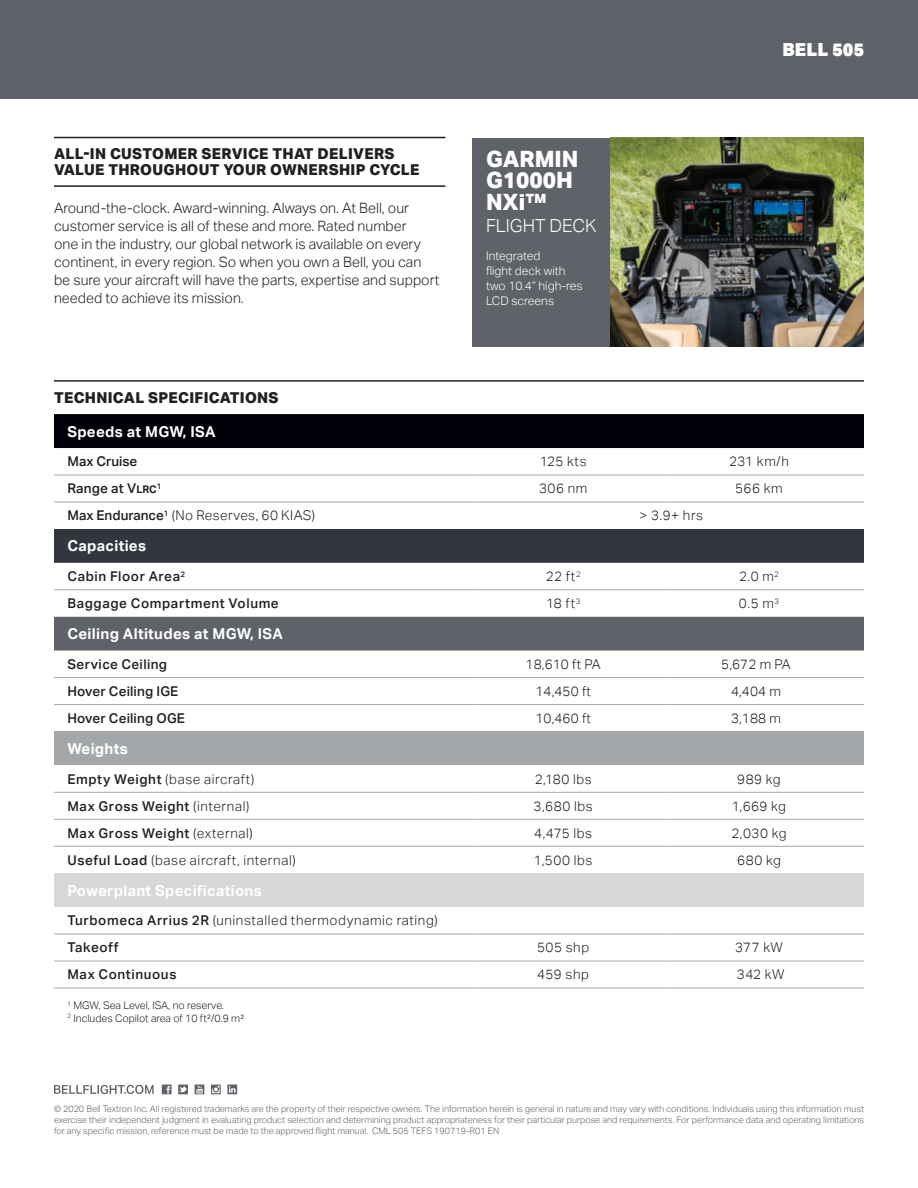
<style>
.page{position:relative;width:918px;height:1188px;background:#fff}
.page>*{position:absolute;margin:0;border:0;box-sizing:border-box;transform-origin:0 0}
.t1{font:800 22.5px/21px "Aktiv Grotesk";color:#fff}
.t2{font:300 18px "Aktiv Grotesk";color:#fff}
.t3{font:900 18px "Aktiv Grotesk";color:#fff}
.t4{font:800 15px/16.5px "Aktiv Grotesk";letter-spacing:.02em;color:#231f20}
.t5{font:700 15px "Aktiv Grotesk";letter-spacing:.02em;color:#fff}
.t6{font:300 14.25px/18px "Aktiv Grotesk";color:#231f20}
.chart_inside{font:300 13.5px "Aktiv Grotesk";letter-spacing:.04em;color:#231f20}
.chart_inside-2{font:500 13.5px "Aktiv Grotesk";letter-spacing:.04em;color:#231f20}
.chart_inside-3{font:500 13.5px "Aktiv Grotesk";letter-spacing:.01em;color:#231f20}
.chart_inside-4{font:500 13.5px "Aktiv Grotesk";color:#231f20}
.t7{font:300 12px/15px "Aktiv Grotesk";color:#fff}
.t8{font:300 10.5px "Aktiv Grotesk";color:#231f20}
.t9{font:300 9px/10.8px "Aktiv Grotesk";color:#5f6369;text-align:justify}
.s1{font-weight:700;font-size:10.5px}
.s2{font-weight:500}
.s3{font-weight:300}
</style>
<div class="page">
<hr style="left:54px;top:137px;width:392px;height:1px;background:#231f20">
<img style="left:610px;top:138px;width:254px;height:208px">
<div style="left:472px;top:138px;width:138px;height:208px;background:#5f6369"></div>
<div style="left:0;top:0;width:918px;height:99px;background:#5f6369"></div>
<hr style="left:54px;top:185px;width:392px;height:2px;background:#231f20">
<hr style="left:54px;top:380px;width:810px;height:2px;background:#231f20">
<div style="left:54px;top:414px;width:810px;height:34px;background:#000008"></div>
<div style="left:54px;top:529px;width:810px;height:34px;background:#323640"></div>
<svg style="left:54px;top:589px;width:810px;height:257px"></svg>
<div style="left:54px;top:617px;width:810px;height:34px;background:#5f6369"></div>
<div style="left:54px;top:732px;width:810px;height:33px;background:#a3a7a9"></div>
<div style="left:54px;top:873px;width:810px;height:34px;background:#d8d9d7"></div>
<svg style="left:54px;top:933px;width:810px;height:55px"></svg>
<hr style="left:54px;top:475px;width:418px;height:1px;background:#a8a9ad">
<hr style="left:472px;top:475px;width:196px;height:1px;background:#a8a9ad">
<hr style="left:668px;top:475px;width:196px;height:1px;background:#a8a9ad">
<hr style="left:54px;top:677px;width:418px;height:1px;background:#a8a9ad">
<hr style="left:472px;top:677px;width:196px;height:1px;background:#a8a9ad">
<hr style="left:54px;top:704px;width:418px;height:1px;background:#a8a9ad">
<hr style="left:472px;top:704px;width:196px;height:1px;background:#a8a9ad">
<hr style="left:54px;top:792px;width:418px;height:1px;background:#a8a9ad">
<hr style="left:472px;top:792px;width:196px;height:1px;background:#a8a9ad">
<hr style="left:668px;top:792px;width:196px;height:1px;background:#a8a9ad">
<hr style="left:54px;top:819px;width:418px;height:1px;background:#a8a9ad">
<hr style="left:472px;top:819px;width:196px;height:1px;background:#a8a9ad">
<hr style="left:668px;top:819px;width:196px;height:1px;background:#a8a9ad">
<hr style="left:54px;top:846px;width:418px;height:1px;background:#a8a9ad">
<hr style="left:472px;top:846px;width:196px;height:1px;background:#a8a9ad">
<hr style="left:668px;top:846px;width:196px;height:1px;background:#a8a9ad">
<hr style="left:54px;top:590px;width:418px;height:1px;background:#a8a9ad">
<hr style="left:472px;top:590px;width:196px;height:1px;background:#a8a9ad">
<hr style="left:668px;top:590px;width:196px;height:1px;background:#a8a9ad">
<hr style="left:668px;top:677px;width:196px;height:1px;background:#a8a9ad">
<hr style="left:668px;top:704px;width:196px;height:1px;background:#a8a9ad">
<hr style="left:54px;top:934px;width:418px;height:1px;background:#a8a9ad">
<hr style="left:472px;top:934px;width:196px;height:1px;background:#a8a9ad">
<hr style="left:668px;top:934px;width:196px;height:1px;background:#a8a9ad">
<hr style="left:54px;top:961px;width:418px;height:1px;background:#a8a9ad">
<hr style="left:472px;top:961px;width:196px;height:1px;background:#a8a9ad">
<hr style="left:668px;top:961px;width:196px;height:1px;background:#a8a9ad">
<hr style="left:54px;top:502px;width:418px;height:1px;background:#a8a9ad">
<hr style="left:472px;top:502px;width:196px;height:1px;background:#a8a9ad">
<hr style="left:668px;top:502px;width:196px;height:1px;background:#a8a9ad">
<hr style="left:54px;top:988px;width:418px;height:1px;background:#a8a9ad">
<hr style="left:472px;top:988px;width:196px;height:1px;background:#a8a9ad">
<hr style="left:668px;top:988px;width:196px;height:1px;background:#a8a9ad">
<svg style="left:54px;top:1085px;width:100px;height:9px"></svg>
<svg style="left:227px;top:1085px;width:10px;height:9px"></svg>
<svg style="left:162px;top:1085px;width:10px;height:9px"></svg>
<svg style="left:178px;top:1085px;width:10px;height:9px"></svg>
<svg style="left:195px;top:1085px;width:9px;height:9px"></svg>
<svg style="left:211px;top:1085px;width:10px;height:9px"></svg>
<p class="t4" style="left:54px;top:145px;width:367px">ALL-IN CUSTOMER SERVICE THAT DELIVERS<br>VALUE THROUGHOUT YOUR OWNERSHIP CYCLE</p>
<p class="t6" style="left:54px;top:199px;width:387px">Around-the-clock. Award-winning. Always on. At Bell, our customer service is all of these and more. Rated number<br>one in the industry, our global network is available on every continent, in every region. So when you own a Bell, you can be sure your aircraft will have the parts, expertise and support needed to achieve its mission.</p>
<p class="t4" style="left:54px;top:389px;width:226px">TECHNICAL SPECIFICATIONS</p>
<p class="t1" style="left:486px;top:148px;width:94px">GARMIN<br>G1000H</p>
<p class="t1" style="left:486px;top:191px;width:62px">NXi™</p>
<p class="t2" style="left:486px;top:215px;width:112px">FLIGHT DECK</p>
<p class="t7" style="left:486px;top:249px;width:98px">Integrated<br>flight deck with two 10.4” high-res<br>LCD screens</p>
<p class="t3" style="left:783px;top:38px;width:83px">BELL 505</p>
<p class="t5" style="left:68px;top:423px;width:150px">Speeds at MGW, ISA</p>
<p class="chart_inside-4" style="left:68px;top:454px;width:71px">Max Cruise</p>
<p class="chart_inside" style="left:540px;top:454px;width:48px">125 kts</p>
<p class="chart_inside" style="left:729px;top:454px;width:61px">231 km/h</p>
<p class="chart_inside-2" style="left:68px;top:481px;width:95px">Range at V<span class="s1">LRC</span><sup>1</sup></p>
<p class="chart_inside" style="left:539px;top:481px;width:50px">306 nm</p>
<p class="chart_inside" style="left:735px;top:481px;width:49px">566 km</p>
<p class="chart_inside" style="left:68px;top:508px;width:249px"><span class="s2">Max Endurance</span><sup>1</sup> (No Reserves, 60 KIAS)</p>
<p class="chart_inside" style="left:639px;top:508px;width:65px">&gt; 3.9+ hrs</p>
<p class="t5" style="left:68px;top:537px;width:80px">Capacities</p>
<p class="chart_inside-2" style="left:68px;top:568px;width:119px">Cabin Floor Area<sup>2</sup></p>
<p class="chart_inside" style="left:546px;top:568px;width:36px">22 ft<sup>2</sup></p>
<p class="chart_inside" style="left:739px;top:568px;width:41px">2.0 m<sup>2</sup></p>
<p class="chart_inside-2" style="left:68px;top:596px;width:213px">Baggage Compartment Volume</p>
<p class="chart_inside" style="left:546px;top:596px;width:36px">18 ft<sup>3</sup></p>
<p class="chart_inside" style="left:739px;top:596px;width:42px">0.5 m<sup>3</sup></p>
<p class="t5" style="left:68px;top:625px;width:217px">Ceiling Altitudes at MGW, ISA</p>
<p class="chart_inside-2" style="left:68px;top:656px;width:101px">Service Ceiling</p>
<p class="chart_inside" style="left:526px;top:656px;width:77px">18,610 ft PA</p>
<p class="chart_inside" style="left:721px;top:656px;width:71px">5,672 m PA</p>
<p class="chart_inside-3" style="left:68px;top:683px;width:112px">Hover Ceiling IGE</p>
<p class="chart_inside" style="left:535px;top:683px;width:57px">14,450 ft</p>
<p class="chart_inside" style="left:731px;top:683px;width:51px">4,404 m</p>
<p class="chart_inside-3" style="left:68px;top:710px;width:119px">Hover Ceiling OGE</p>
<p class="chart_inside" style="left:535px;top:710px;width:57px">10,460 ft</p>
<p class="chart_inside" style="left:731px;top:710px;width:51px">3,188 m</p>
<p class="t5" style="left:68px;top:740px;width:62px">Weights</p>
<p class="chart_inside" style="left:68px;top:771px;width:188px"><span class="s2">Empty Weight</span> (base aircraft)</p>
<p class="chart_inside" style="left:535px;top:771px;width:59px">2,180 lbs</p>
<p class="chart_inside" style="left:737px;top:771px;width:45px">989 kg</p>
<p class="chart_inside-2" style="left:68px;top:798px;width:183px">Max Gross Weight <span class="s3">(internal)</span></p>
<p class="chart_inside" style="left:534px;top:798px;width:61px">3,680 lbs</p>
<p class="chart_inside" style="left:732px;top:798px;width:56px">1,669 kg</p>
<p class="chart_inside-2" style="left:68px;top:825px;width:187px">Max Gross Weight <span class="s3">(external)</span></p>
<p class="chart_inside" style="left:534px;top:825px;width:59px">4,475 lbs</p>
<p class="chart_inside" style="left:731px;top:825px;width:57px">2,030 kg</p>
<p class="chart_inside" style="left:68px;top:852px;width:230px"><span class="s2">Useful Load</span> (base aircraft, internal)</p>
<p class="chart_inside" style="left:534px;top:852px;width:60px">1,500 lbs</p>
<p class="chart_inside" style="left:737px;top:852px;width:45px">680 kg</p>
<p class="t5" style="left:68px;top:882px;width:196px">Powerplant Specifications</p>
<p class="chart_inside" style="left:68px;top:913px;width:372px"><span class="s2">Turbomeca Arrius 2R</span> (uninstalled thermodynamic rating)</p>
<p class="chart_inside-2" style="left:68px;top:940px;width:53px">Takeoff</p>
<p class="chart_inside" style="left:537px;top:940px;width:54px">505 shp</p>
<p class="chart_inside" style="left:735px;top:940px;width:49px">377 kW</p>
<p class="chart_inside-2" style="left:68px;top:967px;width:111px">Max Continuous</p>
<p class="chart_inside" style="left:537px;top:967px;width:53px">459 shp</p>
<p class="chart_inside" style="left:737px;top:967px;width:49px">342 kW</p>
<p class="t8" style="left:68px;top:999px;width:158px"><sup>1</sup> MGW, Sea Level, ISA, no reserve.</p>
<p class="t8" style="left:68px;top:1012px;width:179px"><sup>2</sup> Includes Copilot area of 10 ft²/0.9 m²</p>
<p class="t9" style="left:54px;top:1104px;width:812px">© 2020 Bell Textron Inc. All registered trademarks are the property of their respective owners. The information herein is general in nature and may vary with conditions. Individuals using this information must exercise their independent judgment in evaluating product selection and determining product appropriateness for their particular purpose and requirements. For performance data and operating limitations for any specific mission, reference must be made to the approved flight manual. CML 505 TEFS 190719-R01 EN</p>
</div>
